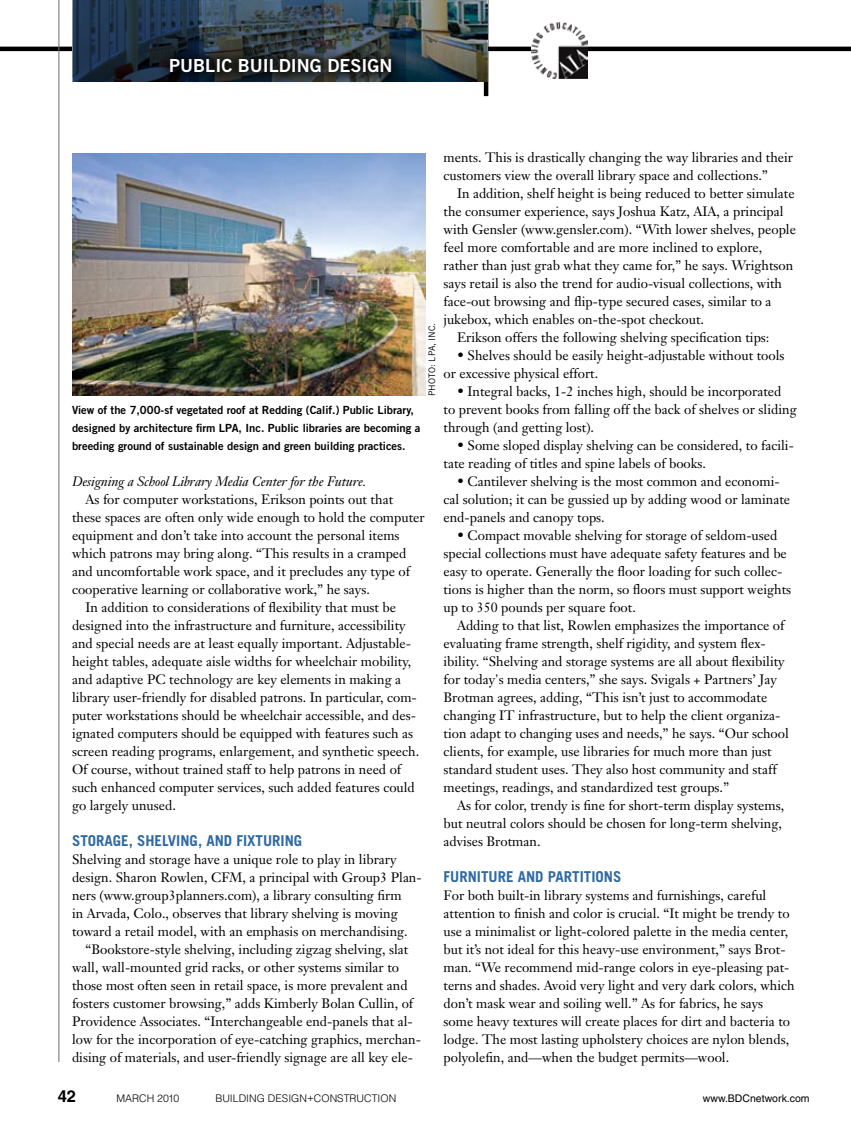
<style>
.page{position:relative;width:851px;height:1134px;background:#fff}
.page>*{position:absolute;margin:0;border:0;box-sizing:border-box;transform-origin:0 0}
.t1{font:18px "Trade Gothic Bold Two";color:#fff}
.t2{font:700 16.5px "Helvetica";color:#000}
.t3{font:700 15px "Trade Gothic";color:#2f6aa4}
.t4{font:13.5px/18px "Janson Text";color:#000}
.t5{font:italic 13.5px "Janson Text";letter-spacing:-.01em;color:#000}
.t6{font:11.25px/18px "Trade Gothic Bold Two";color:#000}
.t7{font:300 10.5px "Helvetica";color:#000}
.t8{font:10.5px "Helvetica";color:#000}
.t9{font:9px "Trade Gothic";color:#000}
</style>
<div class="page">
<hr style="left:0;top:47px;width:850px;height:4px;background:#000">
<img style="left:531px;top:22px;width:56px;height:57px">
<hr style="left:58px;top:0;width:1px;height:1062px;background:#6d6f71">
<img style="left:72px;top:153px;width:353px;height:243px">
<svg style="left:484px;top:0;width:4px;height:96px"></svg>
<img style="left:406px;top:0;width:80px;height:81px">
<img style="left:324px;top:0;width:82px;height:81px">
<svg style="left:199px;top:0;width:125px;height:45px;background:#394a56"></svg>
<svg style="left:73px;top:0;width:126px;height:81px;background:#1d3046"></svg>
<div style="left:156px;top:45px;width:249px;height:41px;background:#000;opacity:.8"></div>
<h1 class="t1" style="left:169px;top:54px;width:224px">PUBLIC BUILDING DESIGN</h1>
<p class="t4" style="left:443px;top:148px;width:351px">ments. This is drastically changing the way libraries and their customers view the overall library space and collections.”</p>
<p class="t4" style="left:457px;top:184px;width:339px">In addition, shelf height is being reduced to better simulate</p>
<p class="t4" style="left:443px;top:202px;width:341px">the consumer experience, says Joshua Katz, AIA, a principal</p>
<p class="t4" style="left:443px;top:220px;width:354px">with Gensler (www.gensler.com). “With lower shelves, people</p>
<p class="t4" style="left:443px;top:238px;width:320px">feel more comfortable and are more inclined to explore,</p>
<p class="t4" style="left:443px;top:256px;width:351px">rather than just grab what they came for,” he says. Wrightson</p>
<p class="t4" style="left:443px;top:274px;width:340px">says retail is also the trend for audio-visual collections, with</p>
<p class="t4" style="left:443px;top:292px;width:329px">face-out browsing and flip-type secured cases, similar to a</p>
<p class="t4" style="left:443px;top:310px;width:262px">jukebox, which enables on-the-spot checkout.</p>
<p class="t4" style="left:457px;top:328px;width:314px">Erikson offers the following shelving specification tips:</p>
<p class="t4" style="left:443px;top:346px;width:342px;text-indent:14px">• Shelves should be easily height-adjustable without tools or excessive physical effort.</p>
<p class="t4" style="left:443px;top:382px;width:354px;text-indent:14px">• Integral backs, 1-2 inches high, should be incorporated<br>to prevent books from falling off the back of shelves or sliding through (and getting lost).</p>
<p class="t4" style="left:443px;top:436px;width:352px;text-indent:14px">• Some sloped display shelving can be considered, to facili&shy;tate reading of titles and spine labels of books.</p>
<p class="t4" style="left:443px;top:472px;width:348px;text-indent:14px">• Cantilever shelving is the most common and economi&shy;cal solution; it can be gussied up by adding wood or laminate end-panels and canopy tops.</p>
<p class="t4" style="left:443px;top:526px;width:349px;text-indent:14px">• Compact movable shelving for storage of seldom-used special collections must have adequate safety features and be easy to operate. Generally the floor loading for such collec&shy;tions is higher than the norm, so floors must support weights up to 350 pounds per square foot.</p>
<p class="t4" style="left:443px;top:616px;width:347px;text-indent:14px">Adding to that list, Rowlen emphasizes the importance of evaluating frame strength, shelf rigidity, and system flex&shy;ibility. “Shelving and storage systems are all about flexibility for today's media centers,” she says. Svigals + Partners’ Jay Brotman agrees, adding, “This isn’t just to accommodate changing IT infrastructure, but to help the client organiza&shy;tion adapt to changing uses and needs,” he says. “Our school clients, for example, use libraries for much more than just standard student uses. They also host community and staff meetings, readings, and standardized test groups.”</p>
<p class="t4" style="left:443px;top:796px;width:342px;text-indent:14px">As for color, trendy is fine for short-term display systems, but neutral colors should be chosen for long-term shelving, advises Brotman.</p>
<p class="t3" style="left:443px;top:867px;width:179px">FURNITURE AND PARTITIONS</p>
<p class="t4" style="left:443px;top:886px;width:352px">For both built-in library systems and furnishings, careful attention to finish and color is crucial. “It might be trendy to use a minimalist or light-colored palette in the media center, but it’s not ideal for this heavy-use environment,” says Brot&shy;man. “We recommend mid-range colors in eye-pleasing pat&shy;terns and shades. Avoid very light and very dark colors, which don’t mask wear and soiling well.” As for fabrics, he says some heavy textures will create places for dirt and bacteria to lodge. The most lasting upholstery choices are nylon blends, polyolefin, and—when the budget permits—wool.</p>
<p class="t9" style="left:426px;top:396px;width:75px;rotate:-90deg">Photo: LPA, I nc.</p>
<p class="t6" style="left:72px;top:401px;width:350px">View of the 7,000-sf vegetated roof at Redding (Calif.) Public Library, designed by architecture firm LPA, Inc. Public libraries are becoming a breeding ground of sustainable design and green building practices.</p>
<p class="t5" style="left:72px;top:473px;width:296px">Designing a School Library Media Center for the Future.</p>
<p class="t4" style="left:86px;top:490px;width:309px">As for computer workstations, Erikson points out that</p>
<p class="t4" style="left:72px;top:508px;width:354px">these spaces are often only wide enough to hold the computer</p>
<p class="t4" style="left:72px;top:526px;width:329px">equipment and don’t take into account the personal items</p>
<p class="t4" style="left:72px;top:544px;width:336px">which patrons may bring along. “This results in a cramped</p>
<p class="t4" style="left:72px;top:562px;width:339px">and uncomfortable work space, and it precludes any type of</p>
<p class="t4" style="left:72px;top:580px;width:299px">cooperative learning or collaborative work,” he says.</p>
<p class="t4" style="left:86px;top:598px;width:312px">In addition to considerations of flexibility that must be</p>
<p class="t4" style="left:72px;top:616px;width:335px">designed into the infrastructure and furniture, accessibility</p>
<p class="t4" style="left:72px;top:634px;width:340px">and special needs are at least equally important. Adjustable-</p>
<p class="t4" style="left:72px;top:652px;width:341px">height tables, adequate aisle widths for wheelchair mobility,</p>
<p class="t4" style="left:72px;top:670px;width:330px">and adaptive PC technology are key elements in making a</p>
<p class="t4" style="left:72px;top:688px;width:346px">library user-friendly for disabled patrons. In particular, com-</p>
<p class="t4" style="left:72px;top:706px;width:345px">puter workstations should be wheelchair accessible, and des-</p>
<p class="t4" style="left:72px;top:724px;width:342px">ignated computers should be equipped with features such as</p>
<p class="t4" style="left:72px;top:742px;width:348px">screen reading programs, enlargement, and synthetic speech.</p>
<p class="t4" style="left:72px;top:760px;width:330px">Of course, without trained staff to help patrons in need of</p>
<p class="t4" style="left:72px;top:778px;width:344px">such enhanced computer services, such added features could</p>
<p class="t4" style="left:72px;top:796px;width:105px">go largely unused.</p>
<p class="t3" style="left:72px;top:831px;width:232px">STORAGE, SHELVING, AND FIXTURING</p>
<p class="t4" style="left:72px;top:850px;width:351px">Shelving and storage have a unique role to play in library design. Sharon Rowlen, CFM, a principal with Group3 Plan&shy;ners (www.group3planners.com), a library consulting firm<br>in Arvada, Colo., observes that library shelving is moving toward a retail model, with an emphasis on merchandising.</p>
<p class="t4" style="left:72px;top:940px;width:350px;text-indent:14px">“Bookstore-style shelving, including zigzag shelving, slat wall, wall-mounted grid racks, or other systems similar to those most often seen in retail space, is more prevalent and fosters customer browsing,” adds Kimberly Bolan Cullin, of Providence Associates. “Interchangeable end-panels that al&shy;low for the incorporation of eye-catching graphics, merchan&shy;dising of materials, and user-friendly signage are all key ele-</p>
<p class="t2" style="left:58px;top:1086px;width:20px">42</p>
<p class="t7" style="left:116px;top:1091px;width:64px">MARCH 2010</p>
<p class="t7" style="left:215px;top:1091px;width:182px">BUILDING DESIGN+CONSTRUCTION</p>
<p class="t8" style="left:702px;top:1092px;width:108px">www.BDCnetwork.com</p>
</div>
